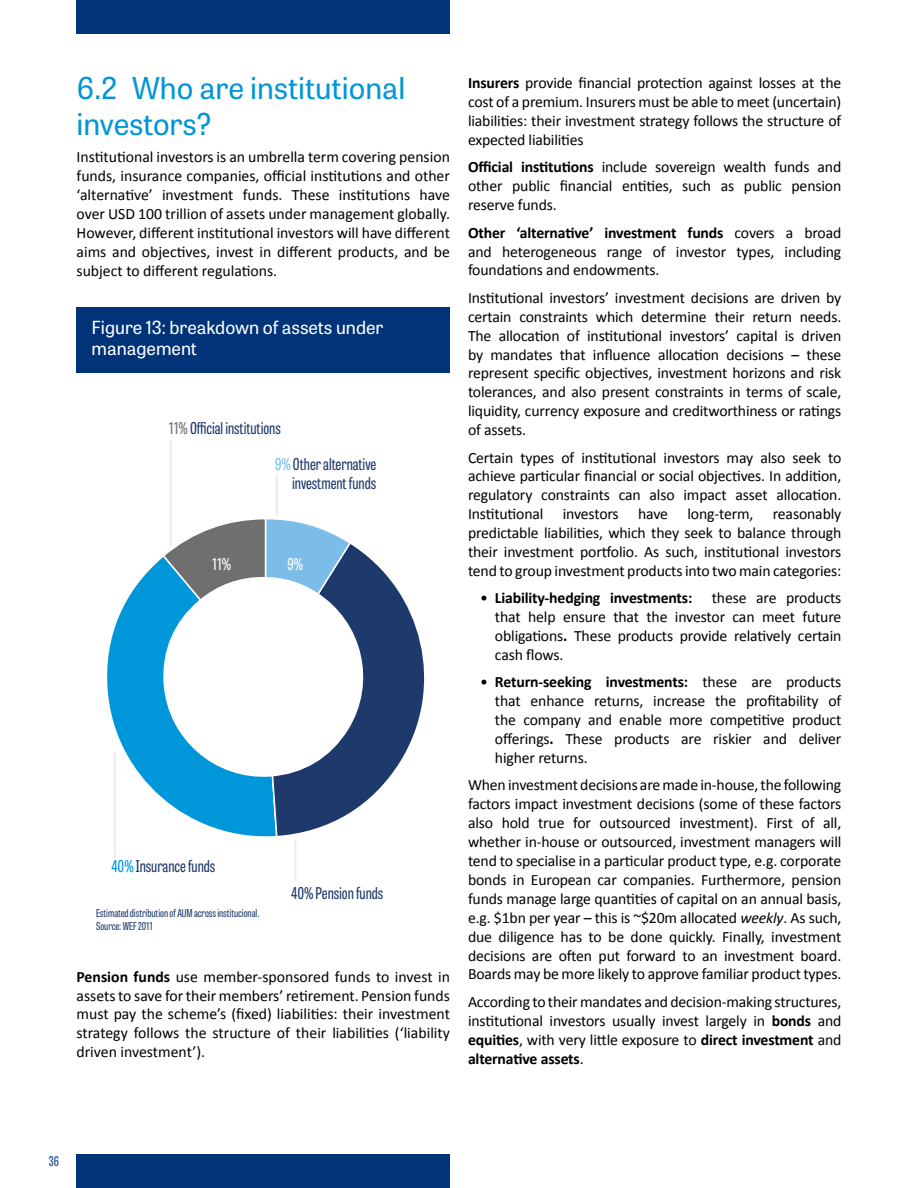
<style>
.page{position:relative;width:918px;height:1188px;background:#fff}
.page>*{position:absolute;margin:0;border:0;box-sizing:border-box;transform-origin:0 0}
.t1{font:30px/36px "Tablet Gothic";color:#0096d9}
.t2{font:18px/21.6px "Tablet Gothic";color:#fff}
.t3{font:16.2px/19.5px "Tablet Gothic Compressed";color:#1e396b;text-align:right}
.t4{font:16.2px "Tablet Gothic Compressed";color:#fff}
.t5{font:15.75px/18.9px "Calibri";letter-spacing:-.01em;color:#000;text-align:justify}
.t6{font:600 13.5px "Tablet Gothic Compressed";color:#335c93}
.t7{font:10.8px/13px "Tablet Gothic Compressed";color:#1e396b}
.s1{color:#706f6f}
.s2{color:#7bbce8}
.s3{color:#0096da}
.s4{font-weight:700}
.s5{font-style:italic}
</style>
<div class="page">
<div style="left:77px;top:0;width:373px;height:34px;background:#003378"></div>
<div style="left:77px;top:1154px;width:373px;height:34px;background:#003378"></div>
<div style="left:77px;top:307px;width:373px;height:66px;background:#003378"></div>
<svg style="left:107px;top:559px;width:157px;height:278px"></svg>
<svg style="left:264px;top:545px;width:161px;height:292px"></svg>
<svg style="left:161px;top:519px;width:191px;height:58px"></svg>
<svg style="left:161px;top:577px;width:216px;height:203px"></svg>
<hr style="left:294px;top:840px;width:2px;height:41px;background:#ededed">
<hr style="left:276px;top:475px;width:2px;height:41px;background:#ededed">
<hr style="left:169px;top:440px;width:3px;height:106px;background:#ededed">
<hr style="left:114px;top:752px;width:2px;height:106px;background:#ededed">
<h1 class="t1" style="left:77px;top:69px;width:330px">6.2 Who are institutional investors?</h1>
<p class="t5" style="left:77px;top:148px;width:375px">Institutional investors is an umbrella term covering pension funds, insurance companies, official institutions and other ‘alternative’ investment funds. These institutions have over USD 100 trillion of assets under management globally.<br>However, different institutional investors will have different aims and objectives, invest in different products, and be subject to different regulations.</p>
<p class="t2" style="left:92px;top:316px;width:293px">Figure 13: breakdown of assets under management</p>
<p class="t3" style="left:169px;top:418px;width:113px"><span class="s1">11%</span> Official institutions</p>
<p class="t3" style="left:275px;top:454px;width:103px"><span class="s2">9%</span> Other alternative investment funds</p>
<p class="t4" style="left:212px;top:553px;width:21px">11%</p>
<p class="t4" style="left:287px;top:553px;width:17px">9%</p>
<p class="t3" style="left:111px;top:856px;width:105px"><span class="s3">40%</span> Insurance funds</p>
<p class="t7" style="left:96px;top:906px;width:165px">Estimated distribution of AUM across institucional.<br>Source: WEF 2011</p>
<p class="t3" style="left:291px;top:883px;width:94px">40% Pension funds</p>
<p class="t5" style="left:77px;top:967px;width:375px"><span class="s4">Pension funds</span> use member-sponsored funds to invest in assets to save for their members’ retirement. Pension funds must pay the scheme’s (fixed) liabilities: their investment strategy follows the structure of their liabilities (‘liability driven investment’).</p>
<p class="t5" style="left:468px;top:74px;width:375px"><span class="s4">Insurers</span> provide financial protection against losses at the cost of a premium. Insurers must be able to meet (uncertain) liabilities: their investment strategy follows the structure of expected liabilities</p>
<p class="t5" style="left:468px;top:158px;width:375px"><span class="s4">Official institutions</span> include sovereign wealth funds and other public financial entities, such as public pension reserve funds.</p>
<p class="t5" style="left:468px;top:223px;width:375px"><span class="s4">Other ‘alternative’ investment funds</span> covers a broad and heterogeneous range of investor types, including foundations and endowments.</p>
<p class="t5" style="left:468px;top:288px;width:375px">Institutional investors’ investment decisions are driven by certain constraints which determine their return needs.<br>The allocation of institutional investors’ capital is driven by mandates that influence allocation decisions – these represent specific objectives, investment horizons and risk tolerances, and also present constraints in terms of scale, liquidity, currency exposure and creditworthiness or ratings of assets.</p>
<p class="t5" style="left:468px;top:448px;width:375px">Certain types of institutional investors may also seek to achieve particular financial or social objectives. In addition, regulatory constraints can also impact asset allocation.<br>Institutional investors have long-term, reasonably predictable liabilities, which they seek to balance through their investment portfolio. As such, institutional investors tend to group investment products into two main categories:</p>
<p class="t5" style="left:495px;top:589px;width:348px;text-indent:-15px">• <span class="s4">Liability-hedging investments:</span> these are products that help ensure that the investor can meet future obligations<span class="s4">.</span> These products provide relatively certain cash flows.</p>
<p class="t5" style="left:495px;top:673px;width:348px;text-indent:-15px">• <span class="s4">Return-seeking investments:</span> these are products that enhance returns, increase the profitability of the company and enable more competitive product offerings<span class="s4">.</span> These products are riskier and deliver higher returns.</p>
<p class="t5" style="left:468px;top:776px;width:375px">When investment decisions are made in-house, the following factors impact investment decisions (some of these factors also hold true for outsourced investment). First of all, whether in-house or outsourced, investment managers will tend to specialise in a particular product type, e.g. corporate bonds in European car companies. Furthermore, pension funds manage large quantities of capital on an annual basis, e.g. $1bn per year – this is ~$20m allocated <span class="s5">weekly</span>. As such, due diligence has to be done quickly. Finally, investment decisions are often put forward to an investment board.<br>Boards may be more likely to approve familiar product types.</p>
<p class="t5" style="left:468px;top:992px;width:375px">According to their mandates and decision-making structures, institutional investors usually invest largely in <span class="s4">bonds</span> and <span class="s4">equities</span>, with very little exposure to <span class="s4">direct investment</span> and <span class="s4">alternative assets</span>.</p>
<p class="t6" style="left:49px;top:1152px;width:12px">36</p>
</div>
